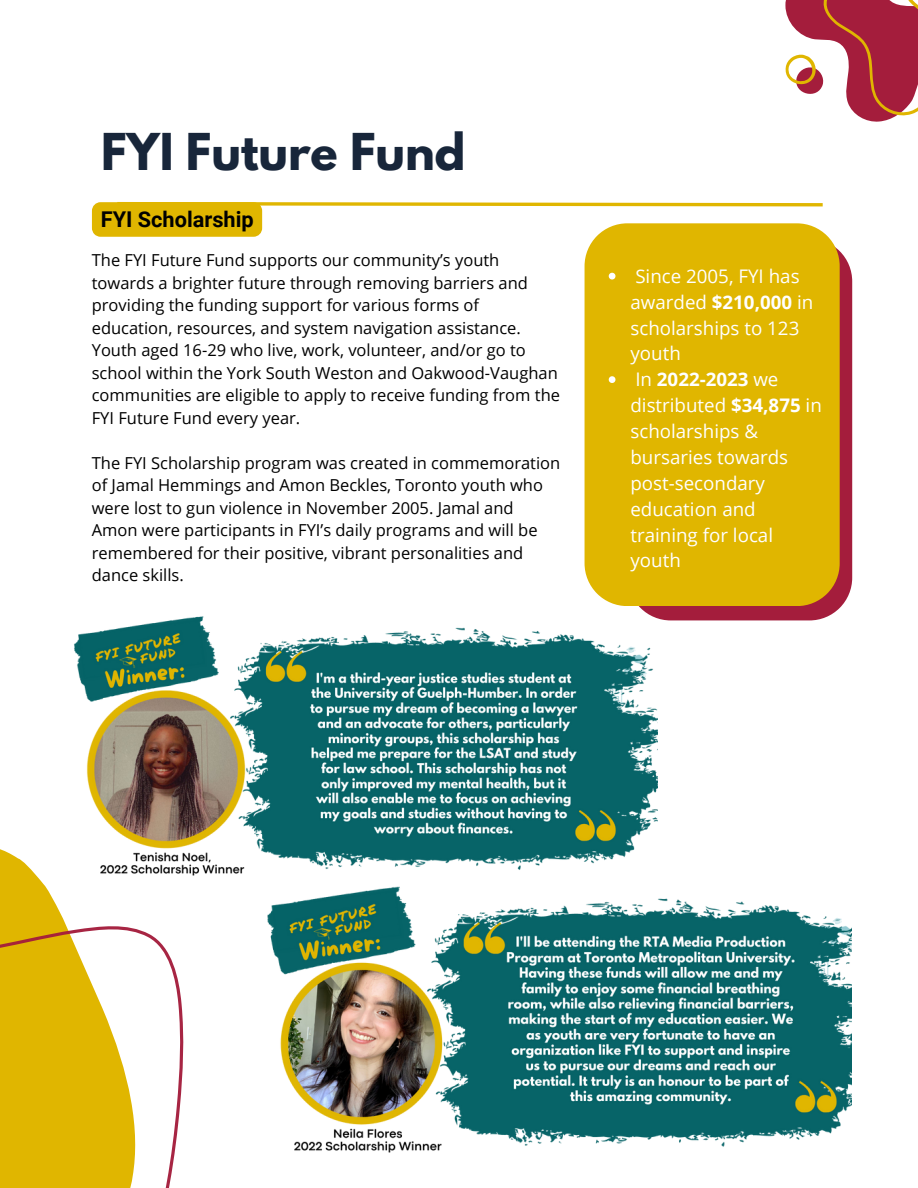
<style>
.page{position:relative;width:918px;height:1188px;background:#fff}
.page>*{position:absolute;margin:0;border:0;box-sizing:border-box;transform-origin:0 0}
.t1{font:700 45px "League Spartan";color:#18263a}
.t2{font:700 21.75px "Roboto";color:#000}
.t3{font:18.75px/25.8px "Open Sans";color:#fff}
.t4{font:16.5px/22.5px "Open Sans";color:#000}
.s1{font-weight:700}
</style>
<div class="page">
<svg style="left:0;top:849px;width:184px;height:339px;fill:#e0b600"></svg>
<svg style="left:785px;top:0;width:133px;height:122px"></svg>
<img style="left:62px;top:561px;width:596px;height:397px">
<img style="left:254px;top:830px;width:598px;height:323px">
<svg style="left:628px;top:251px;width:224px;height:369px;background:#ad3450"></svg>
<div style="left:585px;top:235px;width:255px;height:371px;background:#e0b600"></div>
<svg style="left:92px;top:202px;width:734px;height:35px"></svg>
<svg style="left:609px;top:273px;width:6px;height:6px"></svg>
<svg style="left:609px;top:376px;width:6px;height:7px"></svg>
<p class="t1" style="left:101px;top:130px;width:366px">FYI Future Fund</p>
<p class="t2" style="left:101px;top:207px;width:154px">FYI Scholarship</p>
<p class="t4" style="left:92px;top:249px;width:470px">The FYI Future Fund supports our community’s youth towards a brighter future through removing barriers and providing the funding support for various forms of education, resources, and system navigation assistance.<br>Youth aged 16-29 who live, work, volunteer, and/or go to school within the York South Weston and Oakwood-Vaughan communities are eligible to apply to receive funding from the FYI Future Fund every year.</p>
<p class="t4" style="left:92px;top:451px;width:470px">The FYI Scholarship program was created in commemoration of Jamal Hemmings and Amon Beckles, Toronto youth who were lost to gun violence in November 2005. Jamal and Amon were participants in FYI’s daily programs and will be remembered for their positive, vibrant personalities and dance skills.</p>
<p class="t3" style="left:630px;top:263px;width:184px">Since 2005, FYI has awarded <span class="s1">$210,000</span> in scholarships to 123 youth</p>
<p class="t3" style="left:630px;top:366px;width:193px">In <span class="s1">2022-2023</span> we distributed <span class="s1">$34,875</span> in scholarships &amp; bursaries towards post-secondary education and training for local youth</p>
</div>
